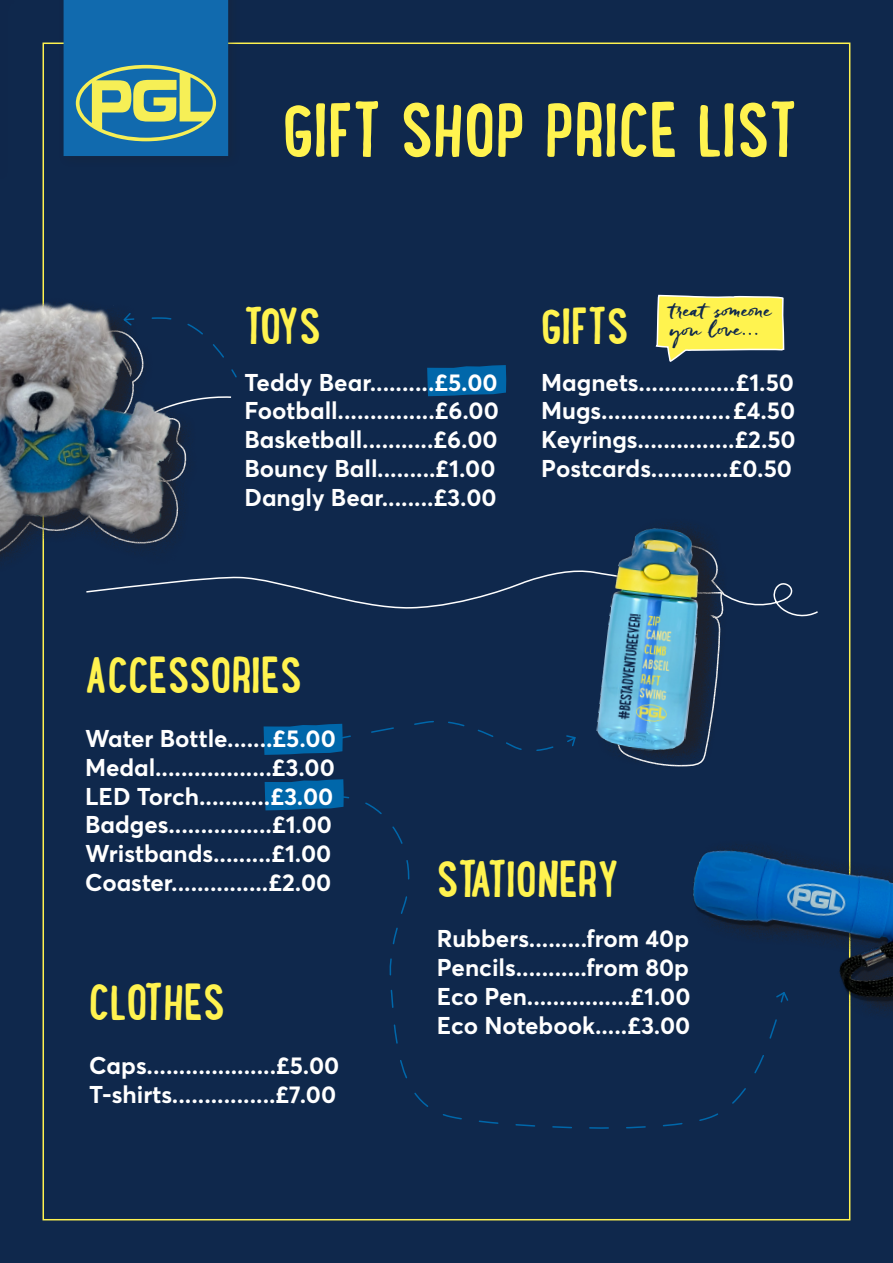
<style>
.page{position:relative;width:893px;height:1263px;background:#0f284c}
.page>*{position:absolute;margin:0;border:0;box-sizing:border-box;transform-origin:0 0}
.t1{font:700 67.5px "Lunch Box W01";color:#fff34f}
.t2{font:700 45px "Lunch Box W01";color:#fff34f}
.t3{font:700 24px "Averta";color:#fff}
.t4{font:21px "Freeland";color:#0f284c}
</style>
<div class="page">
<svg style="left:427px;top:365px;width:79px;height:31px;background:#0160a0"></svg>
<svg style="left:265px;top:779px;width:79px;height:31px;background:#0161a1"></svg>
<svg style="left:86px;top:570px;width:732px;height:167px"></svg>
<div style="left:597px;top:518px;width:131px;height:251px;background:#231f20;opacity:.75"></div>
<img style="left:595px;top:524px;width:114px;height:230px">
<svg style="left:64px;top:0;width:164px;height:156px;background:#37809f"></svg>
<svg style="left:264px;top:720px;width:313px;height:35px"></svg>
<img style="left:786px;top:815px;width:107px;height:218px">
<svg style="left:656px;top:294px;width:129px;height:68px"></svg>
<div style="left:0;top:298px;width:198px;height:277px;background:#0f284c"></div>
<img style="left:0;top:289px;width:183px;height:265px">
<svg style="left:480px;top:1122px;width:203px;height:7px"></svg>
<svg style="left:338px;top:795px;width:448px;height:327px"></svg>
<svg style="left:775px;top:991px;width:14px;height:11px"></svg>
<svg style="left:122px;top:312px;width:115px;height:66px"></svg>
<p class="t1" style="left:283px;top:87px;width:516px">GIFT SHOP PRICE LIST</p>
<p class="t2" style="left:244px;top:297px;width:78px">TOYS</p>
<p class="t2" style="left:541px;top:297px;width:89px">GIFTS</p>
<p class="t4" style="left:671px;top:296px;width:103px">treat someone</p>
<p class="t4" style="left:671px;top:316px;width:91px">you love...</p>
<p class="t3" style="left:244px;top:367px;width:255px">Teddy Bear..........£5.00</p>
<p class="t3" style="left:244px;top:396px;width:256px">Football...............£6.00</p>
<p class="t3" style="left:244px;top:424px;width:255px">Basketball...........£6.00</p>
<p class="t3" style="left:244px;top:453px;width:253px">Bouncy Ball.........£1.00</p>
<p class="t3" style="left:244px;top:482px;width:254px">Dangly Bear........£3.00</p>
<p class="t3" style="left:541px;top:367px;width:254px">Magnets...............£1.50</p>
<p class="t3" style="left:541px;top:396px;width:255px">Mugs....................£4.50</p>
<p class="t3" style="left:541px;top:424px;width:256px">Keyrings...............£2.50</p>
<p class="t3" style="left:541px;top:453px;width:252px">Postcards............£0.50</p>
<p class="t2" style="left:85px;top:646px;width:218px">ACCESSORIES</p>
<p class="t3" style="left:85px;top:723px;width:252px">Water Bottle.......£5.00</p>
<p class="t3" style="left:85px;top:752px;width:251px">Medal..................£3.00</p>
<p class="t3" style="left:85px;top:781px;width:250px">LED Torch...........£3.00</p>
<p class="t3" style="left:85px;top:810px;width:249px">Badges................£1.00</p>
<p class="t3" style="left:85px;top:838px;width:248px">Wristbands.........£1.00</p>
<p class="t3" style="left:85px;top:867px;width:248px">Coaster...............£2.00</p>
<p class="t2" style="left:89px;top:973px;width:137px">CLOTHES</p>
<p class="t3" style="left:89px;top:1050px;width:252px">Caps....................£5.00</p>
<p class="t3" style="left:89px;top:1079px;width:248px">T-shirts................£7.00</p>
<p class="t2" style="left:437px;top:851px;width:184px">STATIONERY</p>
<p class="t3" style="left:437px;top:923px;width:254px">Rubbers.........from 40p</p>
<p class="t3" style="left:437px;top:952px;width:254px">Pencils...........from 80p</p>
<p class="t3" style="left:437px;top:981px;width:255px">Eco Pen................£1.00</p>
<p class="t3" style="left:437px;top:1010px;width:255px">Eco Notebook.....£3.00</p>
</div>
